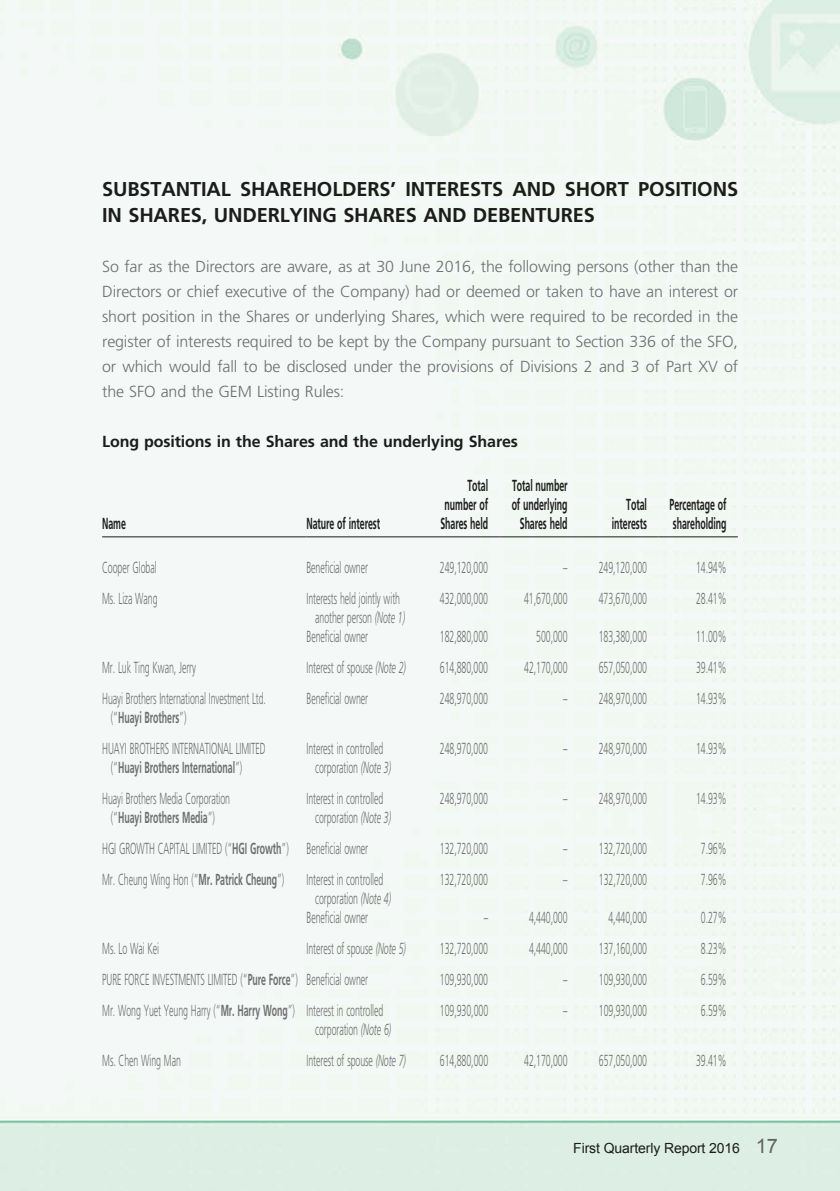
<style>
.page{position:relative;width:840px;height:1191px;background:#fff}
.page>*{position:absolute;margin:0;border:0;box-sizing:border-box;transform-origin:0 0}
.t1{font:700 20px/25px "Frutiger LT Std";letter-spacing:-.01em;color:#1c1c1b}
.t2{font:300 16px/19px "Frutiger LT Std";letter-spacing:-.01em;color:#6f6f6f;text-align:center;scale:.55 1}
.t3{font:300 16px/25px "Frutiger LT Std";letter-spacing:-.01em;color:#6f6f6f;text-align:justify}
.t4{font:700 16px/19px "Frutiger LT Std";letter-spacing:-.01em;color:#1c1c1b;text-align:justify;scale:.55 1}
.t5{font:700 16px "Frutiger LT Std";letter-spacing:-.01em;color:#1c1c1b}
.t6{font:14px "Arial";letter-spacing:-.01em;color:#1c1c1b}
.s1{font-style:italic}
.s2{font-weight:700}
.s3{font-size:20px;color:#636362}
</style>
<div class="page">
<hr style="left:102px;top:536px;width:204px;height:1px;background:#1c1c1b">
<hr style="left:306px;top:536px;width:114px;height:1px;background:#1c1c1b">
<hr style="left:420px;top:536px;width:79px;height:1px;background:#1c1c1b">
<hr style="left:499px;top:536px;width:79px;height:1px;background:#1c1c1b">
<hr style="left:578px;top:536px;width:80px;height:1px;background:#1c1c1b">
<hr style="left:658px;top:536px;width:79px;height:1px;background:#1c1c1b">
<p class="t1" style="left:102px;top:177px;width:637px">SUBSTANTIAL SHAREHOLDERS’ INTERESTS AND SHORT POSITIONS<br>IN SHARES, UNDERLYING SHARES AND DEBENTURES</p>
<p class="t3" style="left:102px;top:254px;width:637px">So far as the Directors are aware, as at 30 June 2016, the following persons (other than the Directors or chief executive of the Company) had or deemed or taken to have an interest or short position in the Shares or underlying Shares, which were required to be recorded in the register of interests required to be kept by the Company pursuant to Section 336 of the SFO, or which would fall to be disclosed under the provisions of Divisions 2 and 3 of Part XV of the SFO and the GEM Listing Rules:</p>
<p class="t5" style="left:102px;top:431px;width:417px">Long positions in the Shares and the underlying Shares</p>
<p class="t4" style="left:102px;top:513px;width:45px">Name</p>
<p class="t4" style="left:306px;top:513px;width:135px">Nature of interest</p>
<p class="t4" style="left:440px;top:475px;width:88px;text-indent:27px">Total number of Shares held</p>
<p class="t4" style="left:511px;top:475px;width:103px;text-align:center">Total number of underlying<br>Shares held</p>
<p class="t4" style="left:611px;top:494px;width:65px;text-align:right">Total interests</p>
<p class="t4" style="left:669px;top:494px;width:105px">Percentage of shareholding</p>
<p class="t2" style="left:102px;top:558px;width:100px">Cooper Global</p>
<p class="t2" style="left:306px;top:558px;width:113px">Beneficial owner</p>
<p class="t2" style="left:439px;top:558px;width:89px">249,120,000</p>
<p class="t2" style="left:563px;top:558px;width:154px">– 249,120,000</p>
<p class="t2" style="left:695px;top:558px;width:57px">14.94%</p>
<p class="t2" style="left:102px;top:589px;width:102px">Ms. Liza Wang</p>
<p class="t2" style="left:306px;top:589px;width:181px">Interests held jointly with another person <span class="s1">(Note 1)</span></p>
<p class="t2" style="left:439px;top:589px;width:89px">432,000,000</p>
<p class="t2" style="left:524px;top:589px;width:80px">41,670,000</p>
<p class="t2" style="left:598px;top:589px;width:89px">473,670,000</p>
<p class="t2" style="left:695px;top:589px;width:57px">28.41%</p>
<p class="t2" style="left:306px;top:627px;width:113px">Beneficial owner</p>
<p class="t2" style="left:439px;top:627px;width:89px">182,880,000</p>
<p class="t2" style="left:536px;top:627px;width:59px">500,000</p>
<p class="t2" style="left:598px;top:627px;width:89px">183,380,000</p>
<p class="t2" style="left:695px;top:627px;width:57px">11.00%</p>
<p class="t2" style="left:102px;top:658px;width:172px">Mr. Luk Ting Kwan, Jerry</p>
<p class="t2" style="left:306px;top:658px;width:182px">Interest of spouse <span class="s1">(Note 2)</span></p>
<p class="t2" style="left:439px;top:658px;width:89px">614,880,000</p>
<p class="t2" style="left:524px;top:658px;width:80px">42,170,000</p>
<p class="t2" style="left:598px;top:658px;width:89px">657,050,000</p>
<p class="t2" style="left:695px;top:658px;width:57px">39.41%</p>
<p class="t2" style="left:111px;top:689px;width:283px;text-align:left;text-indent:-9px">Huayi Brothers International Investment Ltd. (“<span class="s2">Huayi Brothers</span>”)</p>
<p class="t2" style="left:306px;top:689px;width:113px">Beneficial owner</p>
<p class="t2" style="left:439px;top:689px;width:89px">248,970,000</p>
<p class="t2" style="left:563px;top:689px;width:154px">– 248,970,000</p>
<p class="t2" style="left:695px;top:689px;width:57px">14.93%</p>
<p class="t2" style="left:111px;top:739px;width:283px;text-align:left;text-indent:-9px">HUAYI BROTHERS INTERNATIONAL LIMITED (“<span class="s2">Huayi Brothers International</span>”)</p>
<p class="t2" style="left:306px;top:739px;width:155px">Interest in controlled corporation <span class="s1">(Note 3)</span></p>
<p class="t2" style="left:439px;top:739px;width:89px">248,970,000</p>
<p class="t2" style="left:563px;top:739px;width:154px">– 248,970,000</p>
<p class="t2" style="left:695px;top:739px;width:57px">14.93%</p>
<p class="t2" style="left:102px;top:789px;width:234px">Huayi Brothers Media Corporation (“<span class="s2">Huayi Brothers Media</span>”)</p>
<p class="t2" style="left:306px;top:789px;width:155px">Interest in controlled corporation <span class="s1">(Note 3)</span></p>
<p class="t2" style="left:439px;top:789px;width:89px">248,970,000</p>
<p class="t2" style="left:563px;top:789px;width:154px">– 248,970,000</p>
<p class="t2" style="left:695px;top:789px;width:57px">14.93%</p>
<p class="t2" style="left:102px;top:839px;width:484px">HGI GROWTH CAPITAL LIMITED (“<span class="s2">HGI Growth</span>”) Beneficial owner</p>
<p class="t2" style="left:439px;top:839px;width:89px">132,720,000</p>
<p class="t2" style="left:563px;top:839px;width:154px">– 132,720,000</p>
<p class="t2" style="left:700px;top:839px;width:48px">7.96%</p>
<p class="t2" style="left:102px;top:870px;width:332px">Mr. Cheung Wing Hon (“<span class="s2">Mr. Patrick Cheung</span>”)</p>
<p class="t2" style="left:306px;top:870px;width:155px">Interest in controlled corporation <span class="s1">(Note 4)</span></p>
<p class="t2" style="left:439px;top:870px;width:89px">132,720,000</p>
<p class="t2" style="left:563px;top:870px;width:154px">– 132,720,000</p>
<p class="t2" style="left:700px;top:870px;width:48px">7.96%</p>
<p class="t2" style="left:306px;top:908px;width:113px">Beneficial owner</p>
<p class="t2" style="left:483px;top:908px;width:9px">–</p>
<p class="t2" style="left:528px;top:908px;width:72px">4,440,000</p>
<p class="t2" style="left:608px;top:908px;width:72px">4,440,000</p>
<p class="t2" style="left:700px;top:908px;width:48px">0.27%</p>
<p class="t2" style="left:102px;top:939px;width:105px">Ms. Lo Wai Kei</p>
<p class="t2" style="left:306px;top:939px;width:182px">Interest of spouse <span class="s1">(Note 5)</span></p>
<p class="t2" style="left:439px;top:939px;width:89px">132,720,000</p>
<p class="t2" style="left:528px;top:939px;width:72px">4,440,000</p>
<p class="t2" style="left:598px;top:939px;width:89px">137,160,000</p>
<p class="t2" style="left:700px;top:939px;width:48px">8.23%</p>
<p class="t2" style="left:102px;top:970px;width:484px">PURE FORCE INVESTMENTS LIMITED (“<span class="s2">Pure Force</span>”) Beneficial owner</p>
<p class="t2" style="left:439px;top:970px;width:89px">109,930,000</p>
<p class="t2" style="left:563px;top:970px;width:154px">– 109,930,000</p>
<p class="t2" style="left:700px;top:970px;width:48px">6.59%</p>
<p class="t2" style="left:315px;top:1001px;width:139px;text-align:left;text-indent:-213px">Mr. Wong Yuet Yeung Harry (“<span class="s2">Mr. Harry Wong</span>”) Interest in controlled corporation <span class="s1">(Note 6)</span></p>
<p class="t2" style="left:439px;top:1001px;width:89px">109,930,000</p>
<p class="t2" style="left:563px;top:1001px;width:154px">– 109,930,000</p>
<p class="t2" style="left:700px;top:1001px;width:48px">6.59%</p>
<p class="t2" style="left:102px;top:1051px;width:144px">Ms. Chen Wing Man</p>
<p class="t2" style="left:306px;top:1051px;width:182px">Interest of spouse <span class="s1">(Note 7)</span></p>
<p class="t2" style="left:439px;top:1051px;width:89px">614,880,000</p>
<p class="t2" style="left:524px;top:1051px;width:80px">42,170,000</p>
<p class="t2" style="left:598px;top:1051px;width:89px">657,050,000</p>
<p class="t2" style="left:695px;top:1051px;width:57px">39.41%</p>
<p class="t6" style="left:573px;top:1138px;width:206px">First Quarterly Report 2016 <span class="s3">17</span></p>
</div>
